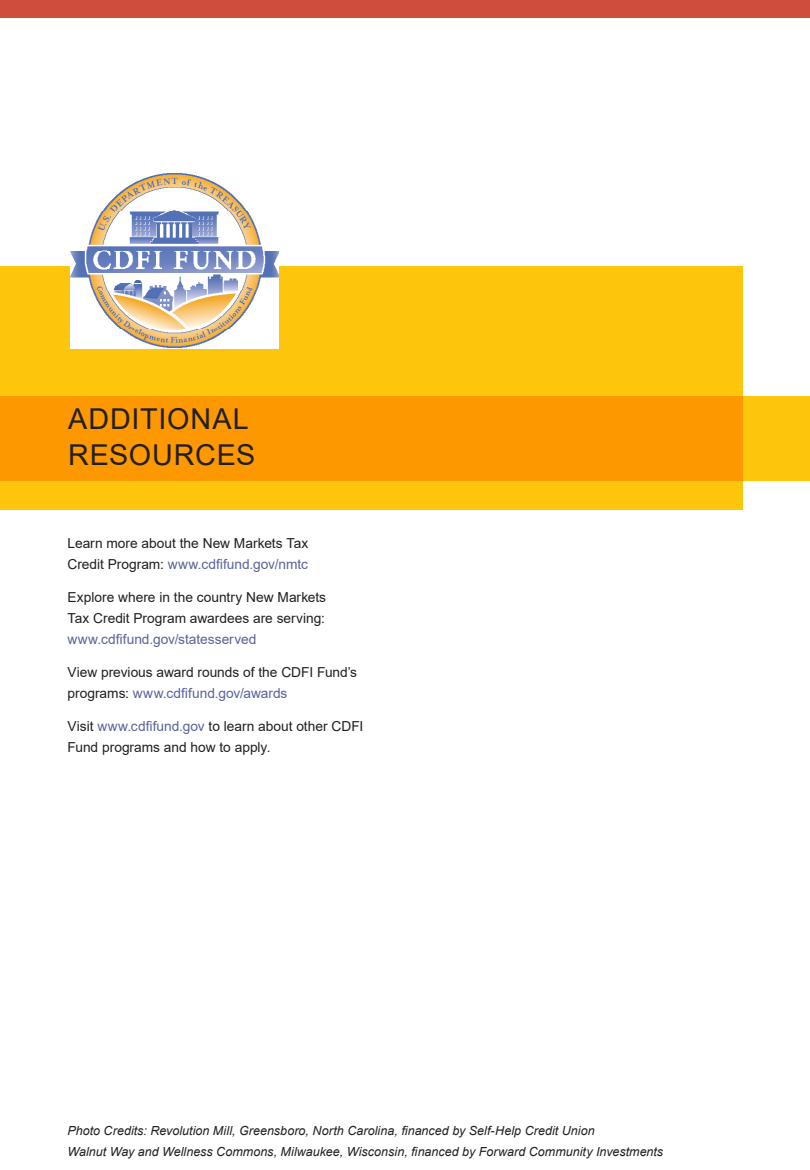
<style>
.page{position:relative;width:810px;height:1170px;background:#fff}
.page>*{position:absolute;margin:0;border:0;box-sizing:border-box;transform-origin:0 0}
.t1{font:28.75px/36.2px "Arial";letter-spacing:.03em;color:#231f20}
.t2{font:13.75px/21.2px "Arial";color:#231f20}
.t3{font:italic 12.5px/21.2px "Arial";letter-spacing:.005em;color:#231f20}
.s1{color:#5b6399}
</style>
<div class="page">
<div style="left:0;top:266px;width:742px;height:244px;background:#fec50d"></div>
<svg style="left:0;top:396px;width:810px;height:84px;background:#fd9b01"></svg>
<img style="left:70px;top:173px;width:208px;height:176px">
<div style="left:0;top:0;width:810px;height:18px;background:#ce4d3c"></div>
<p class="t1" style="left:68px;top:400px;width:189px">ADDITIONAL<br>RESOURCES</p>
<p class="t2" style="left:68px;top:533px;width:242px">Learn more about the New Markets Tax<br>Credit Program: <span class="s1">www.cdfifund.gov/nmtc</span></p>
<p class="t2" style="left:68px;top:586px;width:260px;text-align:justify">Explore where in the country New Markets Tax Credit Program awardees are serving: <span class="s1">www.cdfifund.gov/statesserved</span></p>
<p class="t2" style="left:68px;top:661px;width:291px">View previous award rounds of the CDFI Fund’s programs: <span class="s1">www.cdfifund.gov/awards</span></p>
<p class="t2" style="left:68px;top:715px;width:297px">Visit <span class="s1">www.cdfifund.gov</span> to learn about other CDFI<br>Fund programs and how to apply.</p>
<p class="t3" style="left:68px;top:1120px;width:597px">Photo Credits: Revolution Mill, Greensboro, North Carolina, financed by Self-Help Credit Union<br>Walnut Way and Wellness Commons, Milwaukee, Wisconsin, financed by Forward Community Investments</p>
</div>
